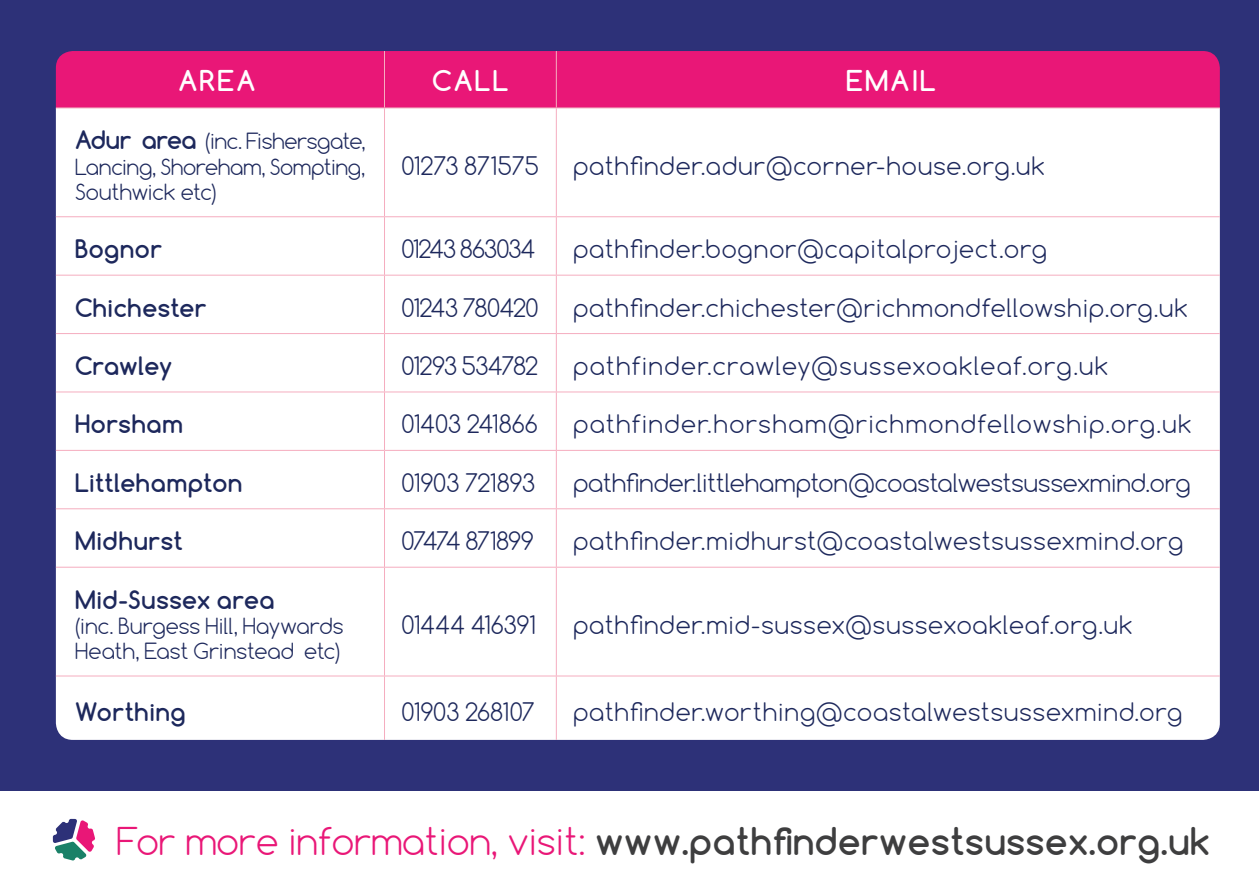
<style>
.page{position:relative;width:1259px;height:893px;background:#fff}
.page>*{position:absolute;margin:0;border:0;box-sizing:border-box;transform-origin:0 0}
.t1{font:700 36px "Comfortaa";letter-spacing:.02em;color:#3e3e3f}
.t2{font:700 27px "Comfortaa";letter-spacing:.08em;color:#fff}
.t3{font:300 24px "Comfortaa";letter-spacing:.03em;color:#1d285c}
.t4{font:700 24px "Comfortaa";letter-spacing:.025em;color:#1d285c}
.t5{font:300 24px "Comfortaa";letter-spacing:-.005em;color:#1d285c}
.t6{font:300 24px "Comfortaa";letter-spacing:.065em;color:#1d285c}
.t7{font:300 24px "Comfortaa";letter-spacing:.055em;color:#1d285c}
.t8{font:300 24px "Comfortaa";letter-spacing:-.01em;color:#1d285c}
.t9{font:300 24px "Comfortaa";letter-spacing:-.045em;color:#1d285c}
.t10{font:300 24px "Comfortaa";letter-spacing:-.03em;color:#1d285c}
.t11{font:300 24px "Comfortaa";letter-spacing:-.04em;color:#1d285c}
.t12{font:300 24px "Comfortaa";letter-spacing:-.025em;color:#1d285c}
.t13{font:300 24px "Comfortaa";letter-spacing:-.055em;color:#1d285c}
.t14{font:700 24px "Comfortaa";letter-spacing:.005em;color:#1d285c}
.t15{font:300 21px/25.2px "Comfortaa";letter-spacing:-.01em;color:#1d285c;text-align:justify}
.s1{font-weight:700;font-size:24px}
.s2{font-weight:300;color:#e91777}
</style>
<div class="page">
<div style="left:0;top:0;width:1259px;height:791px;background:#2d3178"></div>
<svg style="left:53px;top:819px;width:42px;height:42px"></svg>
<div style="left:56px;top:51px;width:1163px;height:56px;background:#e91777"></div>
<div style="left:56px;top:108px;width:1163px;height:632px;background:#fff"></div>
<hr style="left:384px;top:51px;width:1px;height:57px;background:#f5adbf">
<hr style="left:556px;top:51px;width:1px;height:57px;background:#f5adbf">
<hr style="left:56px;top:107px;width:328px;height:1px;background:#f5adbf">
<hr style="left:384px;top:107px;width:172px;height:1px;background:#f5adbf">
<hr style="left:384px;top:108px;width:1px;height:108px;background:#f5adbf">
<hr style="left:556px;top:107px;width:663px;height:1px;background:#f5adbf">
<hr style="left:556px;top:108px;width:1px;height:108px;background:#f5adbf">
<hr style="left:56px;top:216px;width:328px;height:1px;background:#f5adbf">
<hr style="left:384px;top:216px;width:172px;height:1px;background:#f5adbf">
<hr style="left:384px;top:217px;width:1px;height:58px;background:#f5adbf">
<hr style="left:556px;top:216px;width:663px;height:1px;background:#f5adbf">
<hr style="left:556px;top:217px;width:1px;height:58px;background:#f5adbf">
<hr style="left:56px;top:275px;width:328px;height:1px;background:#f5adbf">
<hr style="left:384px;top:275px;width:172px;height:1px;background:#f5adbf">
<hr style="left:384px;top:276px;width:1px;height:57px;background:#f5adbf">
<hr style="left:556px;top:275px;width:663px;height:1px;background:#f5adbf">
<hr style="left:556px;top:276px;width:1px;height:57px;background:#f5adbf">
<hr style="left:56px;top:333px;width:328px;height:1px;background:#f5adbf">
<hr style="left:384px;top:333px;width:172px;height:1px;background:#f5adbf">
<hr style="left:384px;top:334px;width:1px;height:58px;background:#f5adbf">
<hr style="left:556px;top:333px;width:663px;height:1px;background:#f5adbf">
<hr style="left:556px;top:334px;width:1px;height:58px;background:#f5adbf">
<hr style="left:56px;top:391px;width:328px;height:1px;background:#f5adbf">
<hr style="left:384px;top:391px;width:172px;height:1px;background:#f5adbf">
<hr style="left:384px;top:392px;width:1px;height:58px;background:#f5adbf">
<hr style="left:556px;top:391px;width:663px;height:1px;background:#f5adbf">
<hr style="left:556px;top:392px;width:1px;height:58px;background:#f5adbf">
<hr style="left:56px;top:450px;width:328px;height:1px;background:#f5adbf">
<hr style="left:384px;top:450px;width:172px;height:1px;background:#f5adbf">
<hr style="left:384px;top:451px;width:1px;height:57px;background:#f5adbf">
<hr style="left:556px;top:450px;width:663px;height:1px;background:#f5adbf">
<hr style="left:556px;top:451px;width:1px;height:57px;background:#f5adbf">
<hr style="left:56px;top:508px;width:328px;height:1px;background:#f5adbf">
<hr style="left:384px;top:508px;width:172px;height:1px;background:#f5adbf">
<hr style="left:384px;top:509px;width:1px;height:58px;background:#f5adbf">
<hr style="left:556px;top:508px;width:663px;height:1px;background:#f5adbf">
<hr style="left:556px;top:509px;width:1px;height:58px;background:#f5adbf">
<hr style="left:56px;top:567px;width:328px;height:1px;background:#f5adbf">
<hr style="left:384px;top:567px;width:172px;height:1px;background:#f5adbf">
<hr style="left:384px;top:568px;width:1px;height:108px;background:#f5adbf">
<hr style="left:556px;top:567px;width:663px;height:1px;background:#f5adbf">
<hr style="left:556px;top:568px;width:1px;height:108px;background:#f5adbf">
<hr style="left:56px;top:675px;width:328px;height:1px;background:#f5adbf">
<hr style="left:384px;top:675px;width:172px;height:1px;background:#f5adbf">
<hr style="left:384px;top:676px;width:1px;height:64px;background:#f5adbf">
<hr style="left:556px;top:675px;width:663px;height:1px;background:#f5adbf">
<hr style="left:556px;top:676px;width:1px;height:64px;background:#f5adbf">
<p class="t2" style="left:178px;top:64px;width:79px">AREA</p>
<p class="t2" style="left:432px;top:64px;width:78px">CALL</p>
<p class="t2" style="left:846px;top:64px;width:91px">EMAIL</p>
<p class="t15" style="left:75px;top:129px;width:292px"><span class="s1">Adur area</span> (inc. Fishersgate, Lancing, Shoreham, Sompting, Southwick etc)</p>
<p class="t5" style="left:401px;top:150px;width:139px">01273 871575</p>
<p class="t3" style="left:573px;top:150px;width:473px">pathfinder.adur@corner-house.org.uk</p>
<p class="t4" style="left:75px;top:234px;width:88px">Bognor</p>
<p class="t9" style="left:401px;top:234px;width:135px">01243 863034</p>
<p class="t3" style="left:573px;top:234px;width:475px">pathfinder.bognor@capitalproject.org</p>
<p class="t4" style="left:75px;top:292px;width:133px">Chichester</p>
<p class="t10" style="left:401px;top:292px;width:139px">01243 780420</p>
<p class="t3" style="left:573px;top:292px;width:616px">pathfinder.chichester@richmondfellowship.org.uk</p>
<p class="t14" style="left:75px;top:351px;width:99px">Crawley</p>
<p class="t11" style="left:401px;top:351px;width:138px">01293 534782</p>
<p class="t7" style="left:573px;top:351px;width:536px">pathfinder.crawley@sussexoakleaf.org.uk</p>
<p class="t4" style="left:75px;top:409px;width:110px">Horsham</p>
<p class="t8" style="left:401px;top:409px;width:138px">01403 241866</p>
<p class="t6" style="left:573px;top:409px;width:620px">pathfinder.horsham@richmondfellowship.org.uk</p>
<p class="t4" style="left:75px;top:467px;width:169px">Littlehampton</p>
<p class="t12" style="left:401px;top:467px;width:135px">01903 721893</p>
<p class="t5" style="left:573px;top:467px;width:618px">pathfinder.littlehampton@coastalwestsussexmind.org</p>
<p class="t4" style="left:75px;top:526px;width:109px">Midhurst</p>
<p class="t13" style="left:401px;top:526px;width:134px">07474 871899</p>
<p class="t3" style="left:573px;top:526px;width:611px">pathfinder.midhurst@coastalwestsussexmind.org</p>
<p class="t4" style="left:75px;top:584px;width:201px">Mid-Sussex area</p>
<p class="t15" style="left:75px;top:613px;width:270px">(inc. Burgess Hill, Haywards<br>Heath, East Grinstead etc)</p>
<p class="t8" style="left:401px;top:609px;width:136px">01444 416391</p>
<p class="t3" style="left:573px;top:609px;width:561px">pathfinder.mid-sussex@sussexoakleaf.org.uk</p>
<p class="t4" style="left:75px;top:697px;width:112px">Worthing</p>
<p class="t8" style="left:401px;top:697px;width:135px">01903 268107</p>
<p class="t3" style="left:573px;top:697px;width:610px">pathfinder.worthing@coastalwestsussexmind.org</p>
<h1 class="t1" style="left:116px;top:818px;width:1095px"><span class="s2">For more information, visit:</span> www.pathfinderwestsussex.org.uk</h1>
</div>
